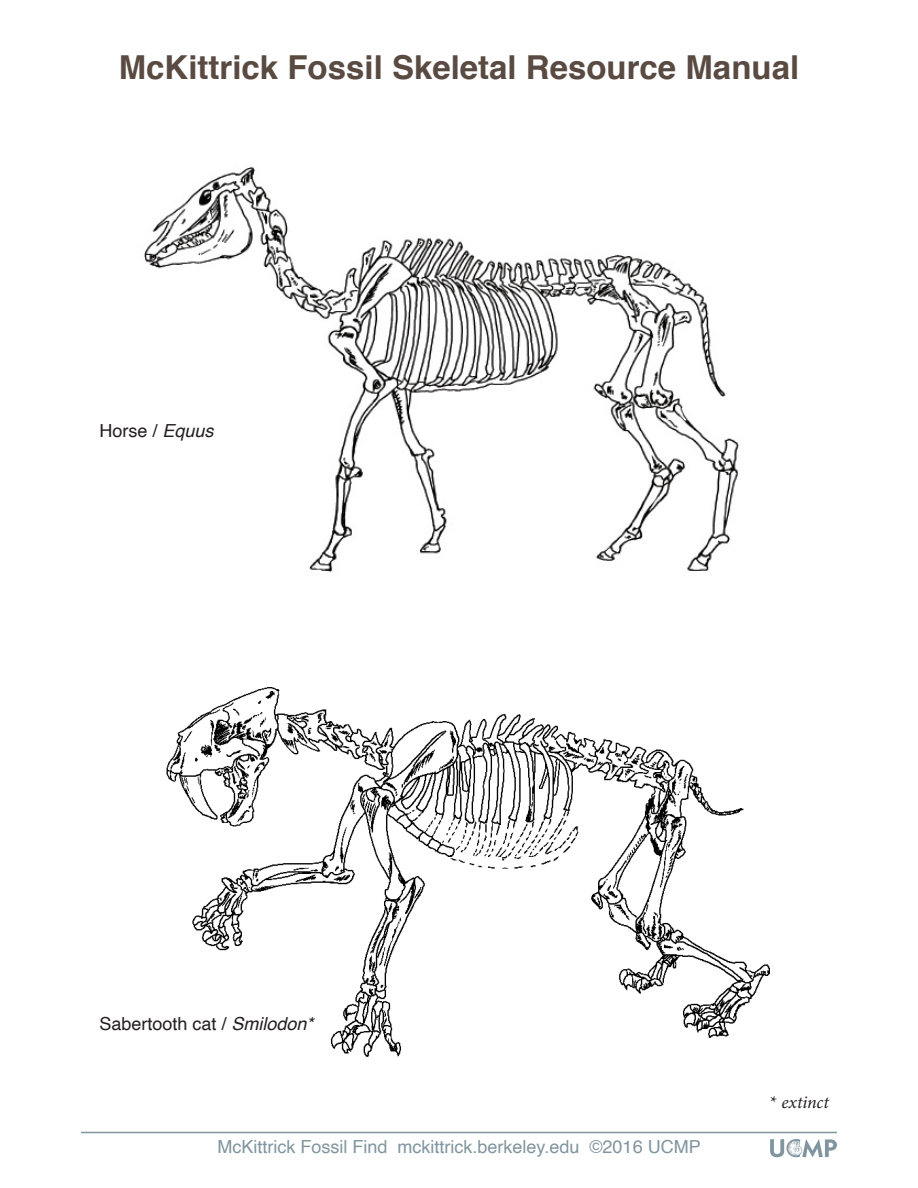
<style>
.page{position:relative;width:918px;height:1188px;background:#fff}
.page>*{position:absolute;margin:0;border:0;box-sizing:border-box;transform-origin:0 0}
.t1{font:700 33px "Helvetica";color:#594a42}
.t2{font:18px "Helvetica";color:#80959f}
.Body_Helv{font:18px "Helvetica";color:#231f20}
.t3{font:italic 18px "Minion Pro";letter-spacing:-.005em;color:#231f20}
.s1{font-style:italic}
.s2{font-style:normal}
</style>
<div class="page">
<hr style="left:81px;top:1132px;width:756px;height:1px;background:#80959f">
<svg style="left:770px;top:1139px;width:67px;height:18px"></svg>
<img style="left:144px;top:166px;width:595px;height:406px">
<img style="left:166px;top:687px;width:604px;height:370px">
<h1 class="t1" style="left:119px;top:41px;width:682px">McKittrick Fossil Skeletal Resource Manual</h1>
<p class="Body_Helv" style="left:99px;top:417px;width:116px">Horse / <span class="s1">Equus</span></p>
<p class="Body_Helv" style="left:99px;top:1010px;width:216px">Sabertooth cat / <span class="s1">Smilodon*</span></p>
<p class="t2" style="left:218px;top:1132px;width:485px">McKittrick Fossil Find mckittrick.berkeley.edu ©2016 UCMP</p>
<p class="t3" style="left:770px;top:1090px;width:61px"><span class="s2">*</span> extinct</p>
</div>
